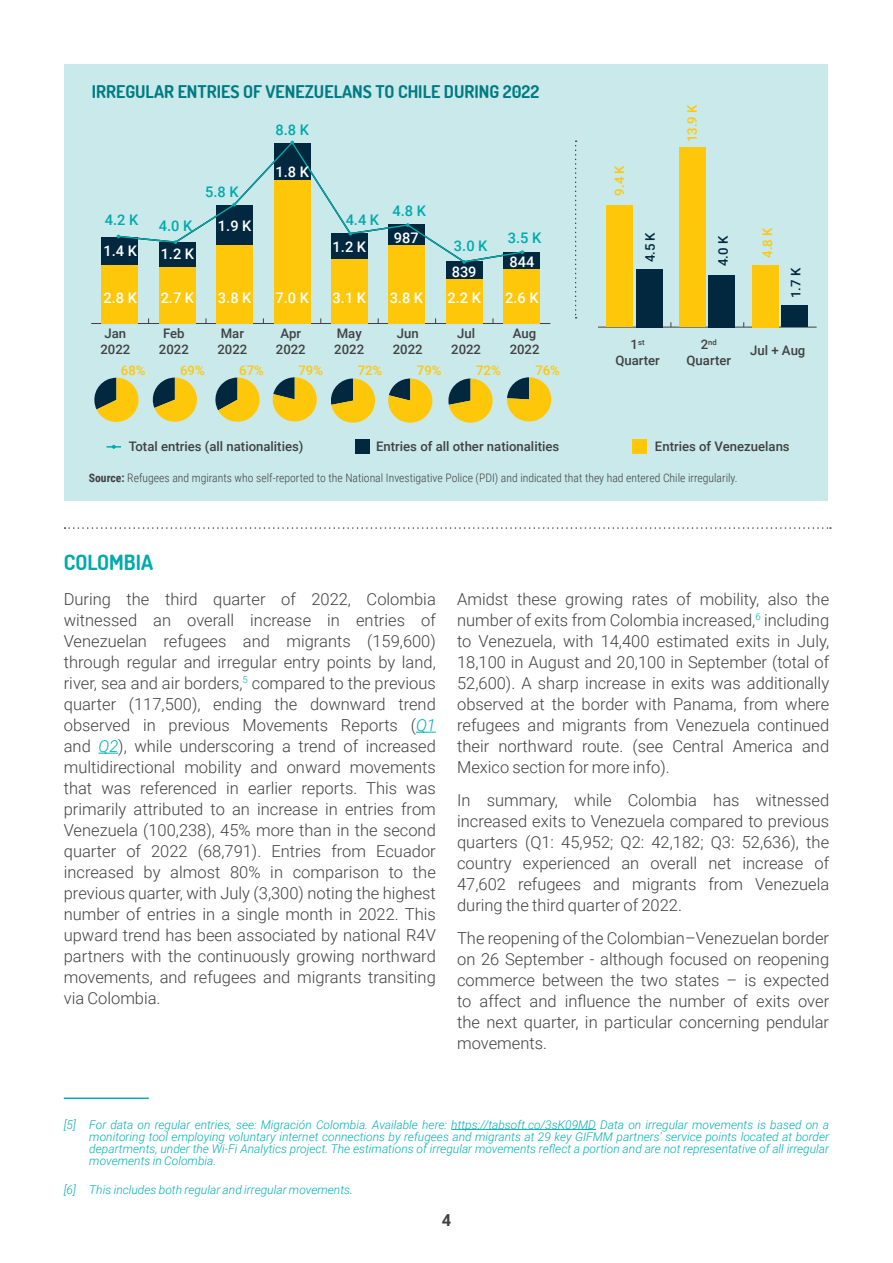
<style>
.page{position:relative;width:893px;height:1263px;background:#fff}
.page>*{position:absolute;margin:0;border:0;box-sizing:border-box;transform-origin:0 0}
.t1{font:700 21px "Dosis";color:#00aaad}
.t2{font:700 17.55px "Dosis";color:#007b83}
.t3{font:300 16.5px/21px "Roboto";color:#414042;text-align:justify}
.t4{font:700 16.5px "Roboto";color:#414042}
.t5{font:500 14.55px "Roboto";color:#fff}
.t6{font:500 14.55px "Roboto";color:#00aaad}
.t7{font:500 13.2px/15.8px "Roboto";color:#414142;text-align:center}
.t8{font:500 13.2px "Roboto";color:#ffc709}
.t9{font:500 13.2px "Roboto";color:#02283f}
.t10{font:italic 300 12px/12px "Roboto";color:#00b0b3;text-align:justify}
.t11{font:300 11.7px "Roboto Condensed";color:#414042}
.t12{font:500 7.65px "Roboto";color:#414142}
.s1{font-size:13.2px}
.s2{font-weight:700}
.s3{font-style:italic;color:#00b0b3}
</style>
<div class="page">
<div style="left:64px;top:64px;width:764px;height:436px;background:#c9e9ea"></div>
<div style="left:355px;top:440px;width:15px;height:14px;background:#02283f"></div>
<div style="left:633px;top:440px;width:14px;height:14px;background:#ffc709"></div>
<svg style="left:107px;top:445px;width:14px;height:4px"></svg>
<svg style="left:152px;top:378px;width:45px;height:44px"></svg>
<svg style="left:94px;top:378px;width:45px;height:44px"></svg>
<svg style="left:215px;top:378px;width:45px;height:44px"></svg>
<svg style="left:273px;top:377px;width:44px;height:44px"></svg>
<svg style="left:331px;top:378px;width:44px;height:45px"></svg>
<svg style="left:388px;top:378px;width:44px;height:45px"></svg>
<svg style="left:448px;top:378px;width:45px;height:45px"></svg>
<svg style="left:507px;top:377px;width:44px;height:44px;background:#c1a11a"></svg>
<hr style="left:598px;top:327px;width:219px;height:1px;background:#414042">
<div style="left:636px;top:269px;width:26px;height:58px;background:#02283f"></div>
<div style="left:709px;top:275px;width:26px;height:52px;background:#02283f"></div>
<div style="left:782px;top:305px;width:26px;height:22px;background:#02283f"></div>
<div style="left:607px;top:206px;width:26px;height:121px;background:#ffc709"></div>
<div style="left:680px;top:148px;width:26px;height:179px;background:#ffc709"></div>
<div style="left:752px;top:265px;width:27px;height:62px;background:#ffc709"></div>
<hr style="left:91px;top:323px;width:459px;height:1px;background:#414042">
<div style="left:102px;top:237px;width:36px;height:28px;background:#02283f"></div>
<div style="left:159px;top:242px;width:37px;height:25px;background:#02283f"></div>
<div style="left:446px;top:262px;width:37px;height:17px;background:#02283f"></div>
<div style="left:503px;top:252px;width:37px;height:17px;background:#02283f"></div>
<div style="left:102px;top:265px;width:36px;height:58px;background:#ffc709"></div>
<div style="left:159px;top:267px;width:37px;height:56px;background:#ffc709"></div>
<div style="left:216px;top:245px;width:37px;height:78px;background:#ffc709"></div>
<div style="left:274px;top:180px;width:36px;height:143px;background:#ffc709"></div>
<div style="left:331px;top:259px;width:37px;height:64px;background:#ffc709"></div>
<div style="left:388px;top:245px;width:37px;height:78px;background:#ffc709"></div>
<div style="left:446px;top:279px;width:37px;height:44px;background:#ffc709"></div>
<div style="left:503px;top:269px;width:37px;height:54px;background:#ffc709"></div>
<svg style="left:575px;top:140px;width:2px;height:178px"></svg>
<svg style="left:117px;top:141px;width:407px;height:123px"></svg>
<svg style="left:65px;top:527px;width:766px;height:2px"></svg>
<svg style="left:416px;top:732px;width:20px;height:1px"></svg>
<svg style="left:98px;top:753px;width:20px;height:1px"></svg>
<hr style="left:64px;top:1097px;width:85px;height:2px;background:#00aaad">
<hr style="left:451px;top:1129px;width:145px;height:1px;background:#00b0b3">
<p class="t2" style="left:92px;top:80px;width:449px">IRREGULAR ENTRIES OF VENEZUELANS TO CHILE DURING 2022</p>
<p class="t6" style="left:276px;top:119px;width:35px">8.8 K</p>
<p class="t5" style="left:275px;top:161px;width:35px">1.8 K</p>
<p class="t6" style="left:205px;top:182px;width:35px">5.8 K</p>
<p class="t6" style="left:105px;top:210px;width:35px">4.2 K</p>
<p class="t5" style="left:104px;top:241px;width:35px">1.4 K</p>
<p class="t6" style="left:159px;top:216px;width:35px">4.0 K</p>
<p class="t5" style="left:161px;top:244px;width:35px">1.2 K</p>
<p class="t5" style="left:218px;top:216px;width:35px">1.9 K</p>
<p class="t6" style="left:346px;top:210px;width:35px">4.4 K</p>
<p class="t5" style="left:333px;top:236px;width:35px">1.2 K</p>
<p class="t6" style="left:393px;top:201px;width:35px">4.8 K</p>
<p class="t5" style="left:394px;top:227px;width:26px">987</p>
<p class="t6" style="left:454px;top:236px;width:35px">3.0 K</p>
<p class="t5" style="left:452px;top:261px;width:26px">839</p>
<p class="t6" style="left:508px;top:228px;width:35px">3.5 K</p>
<p class="t5" style="left:509px;top:251px;width:26px">844</p>
<p class="t5" style="left:104px;top:288px;width:35px">2.8 K</p>
<p class="t5" style="left:161px;top:288px;width:35px">2.7 K</p>
<p class="t5" style="left:218px;top:288px;width:35px">3.8 K</p>
<p class="t5" style="left:276px;top:288px;width:35px">7.0 K</p>
<p class="t5" style="left:333px;top:288px;width:35px">3.1 K</p>
<p class="t5" style="left:390px;top:288px;width:35px">3.8 K</p>
<p class="t5" style="left:447px;top:288px;width:35px">2.2 K</p>
<p class="t5" style="left:505px;top:288px;width:35px">2.6 K</p>
<p class="t7" style="left:159px;top:325px;width:31px">Feb<br>2022</p>
<p class="t7" style="left:276px;top:325px;width:31px">Apr<br>2022</p>
<p class="t7" style="left:334px;top:325px;width:31px;text-align:left">May<br>2022</p>
<p class="t7" style="left:393px;top:325px;width:31px">Jun<br>2022</p>
<p class="t7" style="left:451px;top:325px;width:31px">Jul<br>2022</p>
<p class="t7" style="left:510px;top:325px;width:31px;text-align:left">Aug<br>2022</p>
<p class="t7" style="left:100px;top:325px;width:31px">Jan<br>2022</p>
<p class="t7" style="left:217px;top:325px;width:31px;text-align:left">Mar<br>2022</p>
<p class="t8" style="left:121px;top:361px;width:26px">68%</p>
<p class="t8" style="left:180px;top:361px;width:26px">69%</p>
<p class="t8" style="left:239px;top:361px;width:26px">67%</p>
<p class="t8" style="left:298px;top:361px;width:26px">79%</p>
<p class="t8" style="left:358px;top:361px;width:26px">72%</p>
<p class="t8" style="left:417px;top:361px;width:26px">79%</p>
<p class="t8" style="left:476px;top:361px;width:26px">72%</p>
<p class="t8" style="left:535px;top:361px;width:26px">76%</p>
<p class="t8" style="left:610px;top:196px;width:32px;rotate:-90deg">9.4 K</p>
<p class="t8" style="left:683px;top:142px;width:39px;rotate:-90deg">13.9 K</p>
<p class="t9" style="left:641px;top:262px;width:32px;rotate:-90deg">4.5 K</p>
<p class="t9" style="left:714px;top:266px;width:32px;rotate:-90deg">4.0 K</p>
<p class="t12" style="left:631px;top:337px;width:15px"><span class="s1">1</span>st</p>
<p class="t7" style="left:615px;top:352px;width:46px">Quarter</p>
<p class="t12" style="left:701px;top:337px;width:18px"><span class="s1">2</span>nd</p>
<p class="t7" style="left:687px;top:352px;width:46px">Quarter</p>
<p class="t8" style="left:758px;top:258px;width:32px;rotate:-90deg">4.8 K</p>
<p class="t9" style="left:786px;top:298px;width:32px;rotate:-90deg">1.7 K</p>
<p class="t7" style="left:750px;top:342px;width:57px">Jul + Aug</p>
<p class="t7" style="left:129px;top:438px;width:176px">Total entries (all nationalities)</p>
<p class="t7" style="left:376px;top:438px;width:185px">Entries of all other nationalities</p>
<p class="t7" style="left:655px;top:438px;width:136px">Entries of Venezuelans</p>
<p class="t11" style="left:89px;top:470px;width:650px"><span class="s2">Source:</span> Refugees and mgirants who self-reported to the National Investigative Police (PDI) and indicated that they had entered Chile irregularily.</p>
<p class="t1" style="left:64px;top:549px;width:91px">COLOMBIA</p>
<p class="t3" style="left:64px;top:588px;width:374px">During the third quarter of 2022, Colombia witnessed an overall increase in entries of Venezuelan refugees and migrants (159,600) through regular and irregular entry points by land, river, sea and air borders,<sup>5</sup> compared to the previous quarter (117,500), ending the downward trend observed in previous Movements Reports (<span class="s3">Q1 </span>and <span class="s3">Q2</span>), while underscoring a trend of increased multidirectional mobility and onward movements that was referenced in earlier reports. This was primarily attributed to an increase in entries from Venezuela (100,238), 45% more than in the second quarter of 2022 (68,791). Entries from Ecuador increased by almost 80% in comparison to the previous quarter, with July (3,300) noting the highest number of entries in a single month in 2022. This upward trend has been associated by national R4V partners with the continuously growing northward movements, and refugees and migrants transiting via Colombia.</p>
<p class="t3" style="left:457px;top:588px;width:374px">Amidst these growing rates of mobility, also the number of exits from Colombia increased,<sup>6</sup> including to Venezuela, with 14,400 estimated exits in July, 18,100 in August and 20,100 in September (total of 52,600). A sharp increase in exits was additionally observed at the border with Panama, from where refugees and migrants from Venezuela continued their northward route. (see Central America and Mexico section for more info).</p>
<p class="t3" style="left:457px;top:789px;width:374px">In summary, while Colombia has witnessed increased exits to Venezuela compared to previous quarters (Q1: 45,952; Q2: 42,182; Q3: 52,636), the country experienced an overall net increase of 47,602 refugees and migrants from Venezuela during the third quarter of 2022.</p>
<p class="t3" style="left:457px;top:927px;width:374px">The reopening of the Colombian–Venezuelan border on 26 September - although focused on reopening commerce between the two states – is expected to affect and influence the number of exits over the next quarter, in particular concerning pendular movements.</p>
<p class="t10" style="left:89px;top:1118px;width:741px;text-indent:-26px">[5] For data on regular entries, see: Migración Colombia. Available here: https://tabsoft.co/3sK09MD Data on irregular movements is based on a monitoring tool employing voluntary internet connections by refugees and migrants at 29 key GIFMM partners' service points located at border departments, under the Wi-Fi Analytics project. The estimations of irregular movements reflect a portion and are not representative of all irregular movements in Colombia.</p>
<p class="t10" style="left:64px;top:1183px;width:291px">[6] This includes both regular and irregular movements.</p>
<p class="t4" style="left:442px;top:1209px;width:11px">4</p>
</div>
